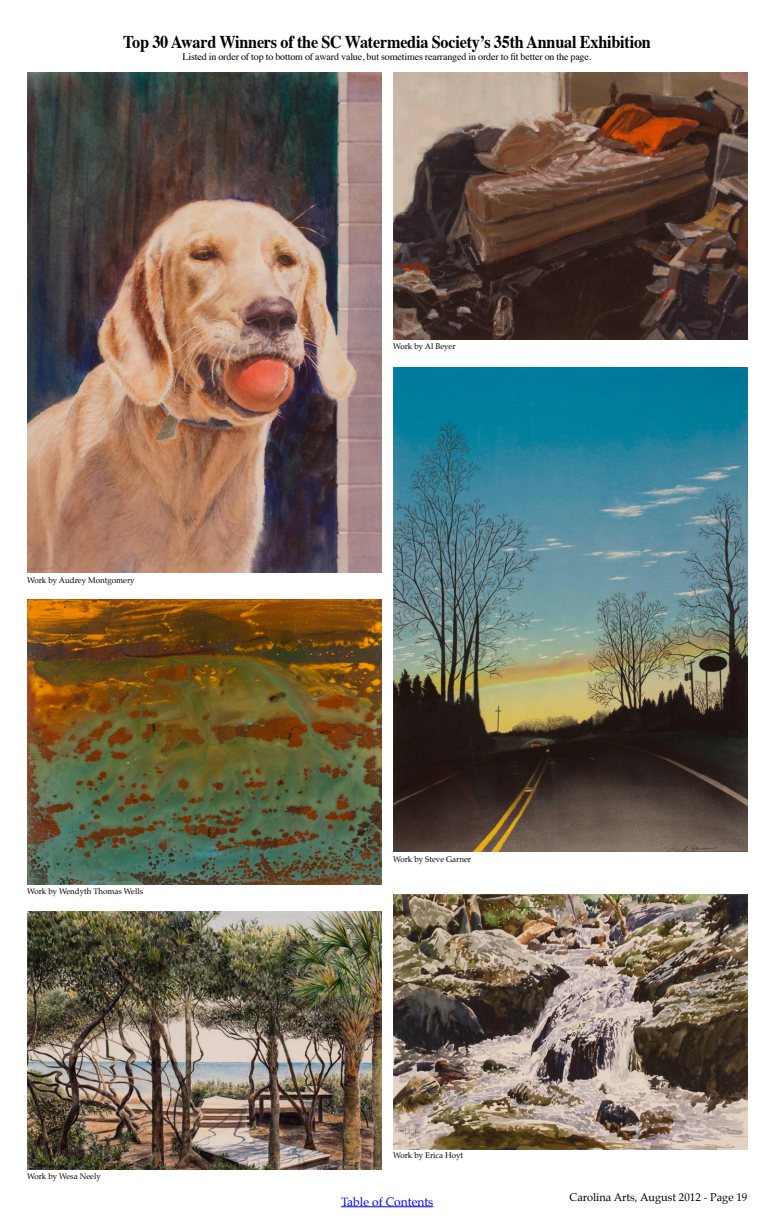
<style>
.page{position:relative;width:774px;height:1224px;background:#fff}
.page>*{position:absolute;margin:0;border:0;box-sizing:border-box;transform-origin:0 0}
.t1{font:700 18px "Times";letter-spacing:-.015em;color:#000;scale:.9 1}
.t2{font:12px "Palatino";color:#00f}
.t3{font:11px "Palatino";color:#000}
.t4{font:10px "Times";letter-spacing:-.015em;color:#000}
.t5{font:8px "Palatino";color:#000}
</style>
<div class="page">
<hr style="left:341px;top:1206px;width:92px;height:1px;background:#00f">
<img style="left:27px;top:72px;width:354px;height:500px">
<img style="left:393px;top:72px;width:354px;height:268px">
<img style="left:393px;top:368px;width:354px;height:484px">
<img style="left:27px;top:599px;width:354px;height:286px">
<img style="left:393px;top:895px;width:354px;height:254px">
<img style="left:27px;top:911px;width:354px;height:259px">
<h1 class="t1" style="left:123px;top:25px;width:588px">Top 30 Award Winners of the SC Watermedia Society’s 35th Annual Exhibition</h1>
<p class="t4" style="left:182px;top:48px;width:410px">Listed in order of top to bottom of award value, but sometimes rearranged in order to fit better on the page.</p>
<p class="t5" style="left:27px;top:574px;width:109px">Work by Audrey Montgomery</p>
<p class="t5" style="left:27px;top:885px;width:117px">Work by Wendyth Thomas Wells</p>
<p class="t5" style="left:27px;top:1170px;width:75px">Work by Wesa Neely</p>
<p class="t5" style="left:393px;top:340px;width:64px">Work by Al Beyer</p>
<p class="t5" style="left:393px;top:853px;width:80px">Work by Steve Garner</p>
<p class="t5" style="left:393px;top:1149px;width:72px">Work by Erica Hoyt</p>
<h2 class="t2" style="left:341px;top:1191px;width:94px">Table of Contents</h2>
<h3 class="t3" style="left:570px;top:1188px;width:179px">Carolina Arts, August 2012 - Page 19</h3>
</div>
